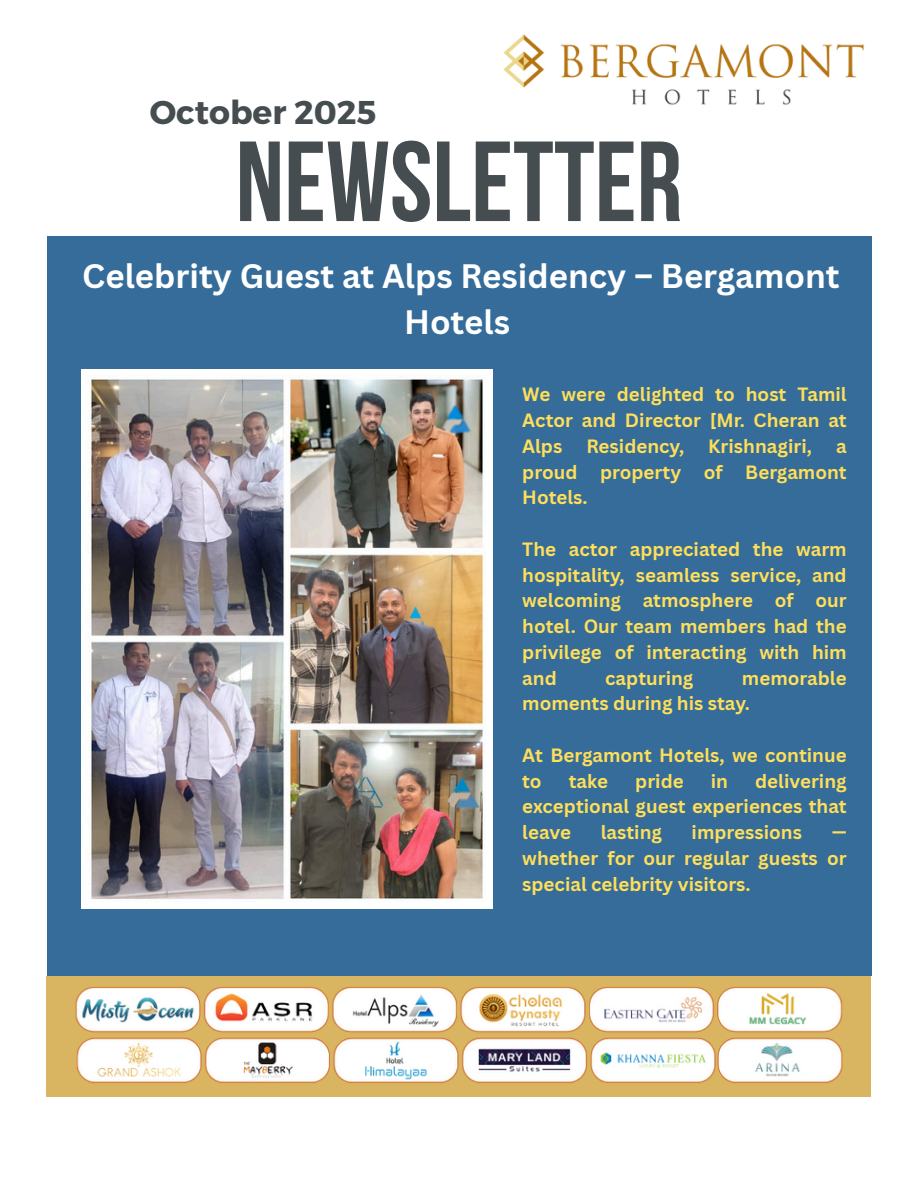
<style>
.page{position:relative;width:918px;height:1188px;background:#fff}
.page>*{position:absolute;margin:0;border:0;box-sizing:border-box;transform-origin:0 0}
.t1{font:113.7px "Bebas Neue Cyrillic";color:#464d50}
.t2{font:700 33px/46.2px "Canva Sans";color:#fff;text-align:center}
.t3{font:700 32.85px "Montserrat";color:#464d50}
.t4{font:700 18.75px/25.8px "Canva Sans";color:#ffde59;text-align:justify}
</style>
<div class="page">
<div style="left:47px;top:236px;width:824px;height:740px;background:#356c9a"></div>
<img style="left:503px;top:34px;width:361px;height:71px">
<img style="left:47px;top:976px;width:824px;height:121px">
<img style="left:81px;top:370px;width:412px;height:538px">
<p class="t3" style="left:150px;top:91px;width:228px">October 2025</p>
<p class="t1" style="left:236px;top:136px;width:448px">NEWSLETTER</p>
<p class="t2" style="left:82px;top:252px;width:759px">Celebrity Guest at Alps Residency – Bergamont<br>Hotels</p>
<p class="t4" style="left:522px;top:381px;width:326px">We were delighted to host Tamil Actor and Director [Mr. Cheran at Alps</p>
<p class="t4" style="left:586px;top:433px;width:99px">Residency,</p>
<p class="t4" style="left:708px;top:433px;width:105px">Krishnagiri,</p>
<p class="t4" style="left:522px;top:433px;width:326px;text-indent:314px">a proud property of Bergamont Hotels.</p>
<p class="t4" style="left:522px;top:536px;width:326px">The actor appreciated the warm hospitality, seamless service, and welcoming atmosphere of our hotel. Our team members had the privilege of interacting with him and</p>
<p class="t4" style="left:605px;top:664px;width:90px">capturing</p>
<p class="t4" style="left:522px;top:664px;width:326px;text-indent:220px">memorable moments during his stay.</p>
<p class="t4" style="left:522px;top:742px;width:326px">At Bergamont Hotels, we continue to</p>
<p class="t4" style="left:522px;top:767px;width:326px;text-indent:233px">delivering exceptional guest experiences that leave</p>
<p class="t4" style="left:569px;top:767px;width:41px">take</p>
<p class="t4" style="left:635px;top:767px;width:50px">pride</p>
<p class="t4" style="left:711px;top:767px;width:19px">in</p>
<p class="t4" style="left:601px;top:819px;width:63px">lasting</p>
<p class="t4" style="left:692px;top:819px;width:112px">impressions</p>
<p class="t4" style="left:522px;top:819px;width:326px;text-indent:309px">— whether for our regular guests or special celebrity visitors.</p>
</div>
